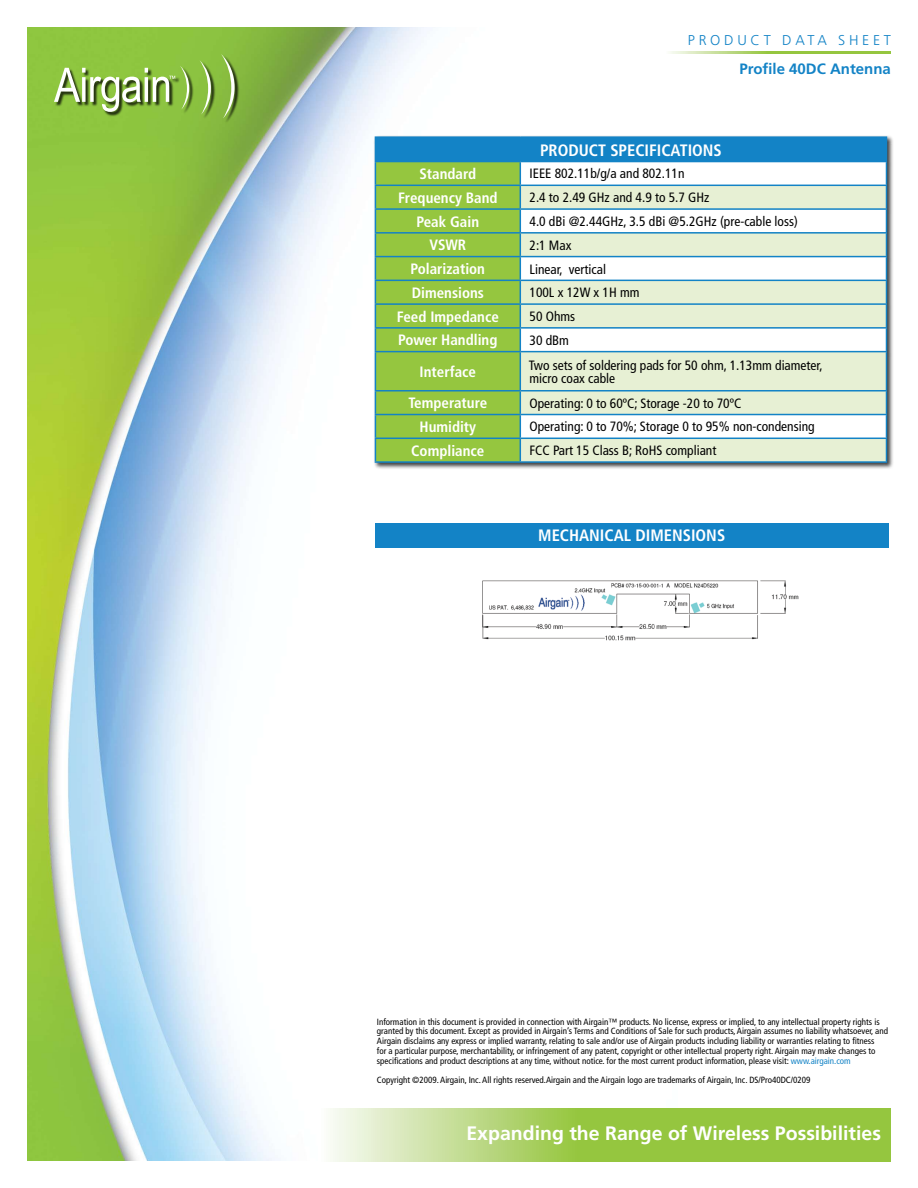
<style>
.page{position:relative;width:918px;height:1188px;background:#fff}
.page>*{position:absolute;margin:0;border:0;box-sizing:border-box;transform-origin:0 0}
.t1{font:700 19.5px "Frutiger";color:#fff}
.t2{font:700 condensed 16.5px "Frutiger";color:#fff}
.t3{font:700 condensed 15px "Frutiger";color:#fff}
.t4{font:700 15px "Frutiger";color:#1383c6}
.t5{font:300 14.25px "Frutiger";letter-spacing:.26em;color:#1383c6}
.t6{font:condensed 13.5px/12.8px "Frutiger";color:#000}
.t7{font:condensed 9px/9.8px "Frutiger";color:#000}
.s1{color:#1383c6}
</style>
<div class="page">
<img style="left:27px;top:27px;width:400px;height:1133px">
<svg style="left:319px;top:1108px;width:571px;height:53px;background:#acd169"></svg>
<div style="left:55px;top:55px;width:184px;height:68px;background:#000;opacity:.75"></div>
<svg style="left:200px;top:60px;width:11px;height:55px"></svg>
<svg style="left:221px;top:54px;width:14px;height:65px"></svg>
<svg style="left:54px;top:66px;width:135px;height:46px"></svg>
<img style="left:482px;top:580px;width:317px;height:61px">
<svg style="left:670px;top:51px;width:221px;height:3px"></svg>
<div style="left:375px;top:523px;width:513px;height:25px;background:#1383c6"></div>
<div style="left:373px;top:135px;width:521px;height:335px;background:#000;opacity:.75"></div>
<div style="left:375px;top:137px;width:511px;height:25px;background:#1383c6"></div>
<svg style="left:521px;top:162px;width:365px;height:23px"></svg>
<svg style="left:521px;top:186px;width:365px;height:275px;fill:#e7f0d4"></svg>
<hr style="left:375px;top:136px;width:145px;height:2px;background:#1383c6">
<hr style="left:520px;top:136px;width:367px;height:2px;background:#1383c6">
<hr style="left:375px;top:461px;width:145px;height:2px;background:#1383c6">
<hr style="left:520px;top:185px;width:367px;height:1px;background:#1383c6">
<hr style="left:520px;top:208px;width:367px;height:2px;background:#1383c6">
<hr style="left:520px;top:232px;width:367px;height:2px;background:#1383c6">
<hr style="left:520px;top:256px;width:367px;height:1px;background:#1383c6">
<hr style="left:520px;top:280px;width:367px;height:1px;background:#1383c6">
<hr style="left:520px;top:303px;width:367px;height:2px;background:#1383c6">
<hr style="left:520px;top:327px;width:367px;height:2px;background:#1383c6">
<svg style="left:886px;top:138px;width:1px;height:213px"></svg>
<hr style="left:520px;top:351px;width:367px;height:1px;background:#1383c6">
<hr style="left:886px;top:352px;width:1px;height:38px;background:#1383c6">
<hr style="left:520px;top:390px;width:367px;height:2px;background:#1383c6">
<hr style="left:520px;top:414px;width:367px;height:1px;background:#1383c6">
<hr style="left:520px;top:438px;width:367px;height:1px;background:#1383c6">
<svg style="left:375px;top:161px;width:146px;height:301px;background:#8ac049"></svg>
<svg style="left:886px;top:392px;width:1px;height:69px"></svg>
<hr style="left:520px;top:461px;width:367px;height:2px;background:#1383c6">
<h3 class="t5" style="left:688px;top:32px;width:205px">PRODUCT DATA SHEET</h3>
<h3 class="t4" style="left:740px;top:60px;width:153px">Profile 40DC Antenna</h3>
<h2 class="t2" style="left:540px;top:140px;width:183px">PRODUCT SPECIFICATIONS</h2>
<h3 class="t3" style="left:419px;top:165px;width:58px">Standard</h3>
<h3 class="t6" style="left:530px;top:168px;width:157px">IEEE 802.11b/g/a and 802.11n</h3>
<h3 class="t3" style="left:398px;top:189px;width:101px">Frequency Band</h3>
<h3 class="t6" style="left:530px;top:191px;width:181px">2.4 to 2.49 GHz and 4.9 to 5.7 GHz</h3>
<h3 class="t3" style="left:417px;top:212px;width:64px">Peak Gain</h3>
<h3 class="t6" style="left:530px;top:215px;width:270px">4.0 dBi @2.44GHz, 3.5 dBi @5.2GHz (pre-cable loss)</h3>
<h3 class="t3" style="left:429px;top:236px;width:38px">VSWR</h3>
<h3 class="t6" style="left:530px;top:239px;width:43px">2:1 Max</h3>
<h3 class="t3" style="left:411px;top:260px;width:76px">Polarization</h3>
<h3 class="t6" style="left:530px;top:263px;width:78px">Linear, vertical</h3>
<h3 class="t3" style="left:412px;top:284px;width:74px">Dimensions</h3>
<h3 class="t6" style="left:530px;top:286px;width:112px">100L x 12W x 1H mm</h3>
<h3 class="t3" style="left:397px;top:308px;width:104px">Feed Impedance</h3>
<h3 class="t6" style="left:530px;top:310px;width:47px">50 Ohms</h3>
<h3 class="t3" style="left:398px;top:331px;width:101px">Power Handling</h3>
<h3 class="t6" style="left:530px;top:334px;width:41px">30 dBm</h3>
<h3 class="t3" style="left:420px;top:363px;width:58px">Interface</h3>
<h3 class="t6" style="left:529px;top:359px;width:295px">Two sets of soldering pads for 50 ohm, 1.13mm diameter, micro coax cable</h3>
<h3 class="t3" style="left:408px;top:394px;width:80px">Temperature</h3>
<h3 class="t6" style="left:530px;top:397px;width:213px">Operating: 0 to 60ºC; Storage -20 to 70ºC</h3>
<h3 class="t3" style="left:420px;top:418px;width:58px">Humidity</h3>
<h3 class="t6" style="left:530px;top:421px;width:287px">Operating: 0 to 70%; Storage 0 to 95% non-condensing</h3>
<h3 class="t3" style="left:411px;top:442px;width:75px">Compliance</h3>
<h3 class="t6" style="left:530px;top:444px;width:188px">FCC Part 15 Class B; RoHS compliant</h3>
<h2 class="t2" style="left:538px;top:526px;width:189px">MECHANICAL DIMENSIONS</h2>
<p class="t7" style="left:377px;top:1017px;width:513px">Information in this document is provided in connection with Airgain™ products. No license, express or implied, to any intellectual property rights is granted by this document. Except as provided in Airgain’s Terms and Conditions of Sale for such products, Airgain assumes no liability whatsoever, and Airgain disclaims any express or implied warranty, relating to sale and/or use of Airgain products including liability or warranties relating to fitness<br>for a particular purpose, merchantability, or infringement of any patent, copyright or other intellectual property right. Airgain may make changes to specifications and product descriptions at any time, without notice. for the most current product information, please visit: <span class="s1">www.airgain.com</span></p>
<p class="t7" style="left:377px;top:1075px;width:435px">Copyright ©2009. Airgain, Inc. All rights reserved.Airgain and the Airgain logo are trademarks of Airgain, Inc. DS/Pro40DC/0209</p>
<h1 class="t1" style="left:466px;top:1122px;width:416px">Expanding the Range of Wireless Possibilities</h1>
</div>
